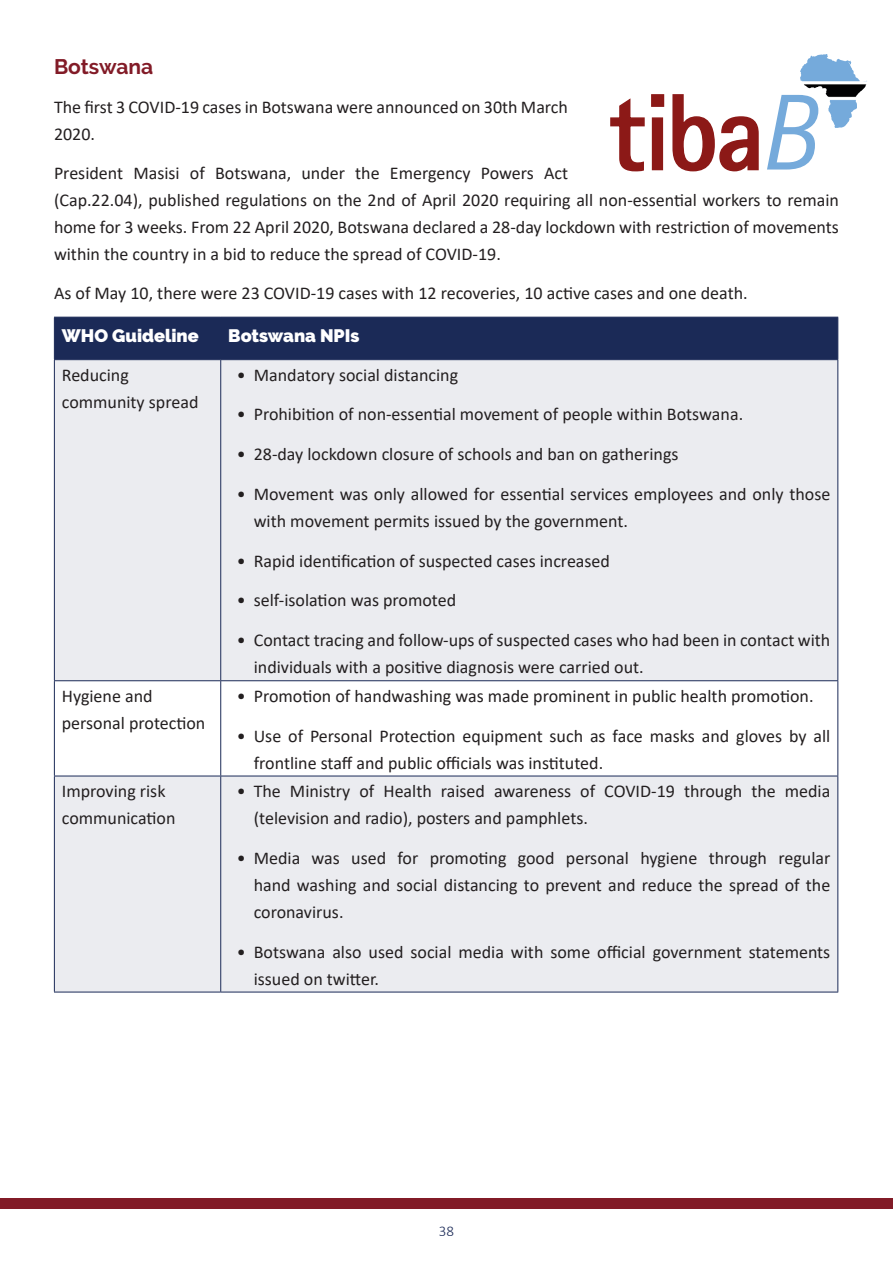
<style>
.page{position:relative;width:893px;height:1263px;background:#fff}
.page>*{position:absolute;margin:0;border:0;box-sizing:border-box;transform-origin:0 0}
.Heading_2{font:700 21px "Raleway";color:#821b27}
.cell_normal{font:18px/27px "Calibri";color:#231f20}
.cell_header{font:900 18px "Raleway";color:#fff}
.t1{font:300 15px "Calibri";color:#1b2a57}
</style>
<div class="page">
<div style="left:0;top:1198px;width:893px;height:11px;background:#821b27"></div>
<div style="left:55px;top:318px;width:782px;height:41px;background:#1b2a57"></div>
<svg style="left:55px;top:360px;width:782px;height:632px;background:#edeef1"></svg>
<hr style="left:54px;top:776px;width:1px;height:216px;background:#1b2a57">
<hr style="left:54px;top:992px;width:167px;height:1px;background:#1b2a57">
<hr style="left:54px;top:681px;width:1px;height:95px;background:#1b2a57">
<hr style="left:221px;top:680px;width:617px;height:1px;background:#1b2a57">
<hr style="left:54px;top:776px;width:167px;height:1px;background:#1b2a57">
<hr style="left:221px;top:776px;width:617px;height:1px;background:#1b2a57">
<hr style="left:221px;top:992px;width:617px;height:1px;background:#1b2a57">
<hr style="left:837px;top:360px;width:1px;height:320px;background:#1b2a57">
<hr style="left:220px;top:681px;width:1px;height:95px;background:#1b2a57">
<hr style="left:837px;top:681px;width:1px;height:95px;background:#1b2a57">
<hr style="left:220px;top:776px;width:1px;height:216px;background:#1b2a57">
<hr style="left:837px;top:776px;width:1px;height:216px;background:#1b2a57">
<hr style="left:54px;top:317px;width:167px;height:1px;background:#1b2a57">
<hr style="left:54px;top:317px;width:1px;height:42px;background:#1b2a57">
<hr style="left:54px;top:359px;width:167px;height:1px;background:#1b2a57">
<hr style="left:221px;top:317px;width:617px;height:1px;background:#1b2a57">
<hr style="left:220px;top:317px;width:1px;height:42px;background:#1b2a57">
<hr style="left:837px;top:317px;width:1px;height:42px;background:#1b2a57">
<hr style="left:54px;top:360px;width:1px;height:320px;background:#1b2a57">
<hr style="left:221px;top:359px;width:617px;height:1px;background:#1b2a57">
<hr style="left:220px;top:360px;width:1px;height:320px;background:#1b2a57">
<hr style="left:54px;top:680px;width:167px;height:1px;background:#1b2a57">
<img style="left:800px;top:54px;width:27px;height:41px">
<svg style="left:611px;top:94px;width:54px;height:77px"></svg>
<svg style="left:672px;top:94px;width:87px;height:77px"></svg>
<svg style="left:767px;top:95px;width:51px;height:75px"></svg>
<p class="Heading_2" style="left:54px;top:54px;width:101px">Botswana</p>
<p class="cell_normal" style="left:54px;top:93px;width:515px">The first 3 COVID-19 cases in Botswana were announced on 30th March<br>2020.</p>
<p class="cell_normal" style="left:54px;top:159px;width:786px">President Masisi of Botswana, under the Emergency Powers Act<br>(Cap.22.04), published regulations on the 2nd of April 2020 requiring all non-essential workers to remain home for 3 weeks. From 22 April 2020, Botswana declared a 28-day lockdown with restriction of movements within the country in a bid to reduce the spread of COVID-19.</p>
<p class="cell_normal" style="left:54px;top:279px;width:695px">As of May 10, there were 23 COVID-19 cases with 12 recoveries, 10 active cases and one death.</p>
<p class="cell_header" style="left:62px;top:325px;width:138px">WHO Guideline</p>
<p class="cell_header" style="left:228px;top:325px;width:133px">Botswana NPIs</p>
<p class="cell_normal" style="left:62px;top:361px;width:138px">Reducing community spread</p>
<p class="cell_normal" style="left:237px;top:361px;width:223px">• Mandatory social distancing</p>
<p class="cell_normal" style="left:237px;top:400px;width:508px">• Prohibition of non-essential movement of people within Botswana.</p>
<p class="cell_normal" style="left:237px;top:440px;width:443px">• 28-day lockdown closure of schools and ban on gatherings</p>
<p class="cell_normal" style="left:254px;top:480px;width:578px;text-indent:-17px">• Movement was only allowed for essential services employees and only those with movement permits issued by the government.</p>
<p class="cell_normal" style="left:237px;top:547px;width:375px">• Rapid identification of suspected cases increased</p>
<p class="cell_normal" style="left:237px;top:586px;width:221px">• self-isolation was promoted</p>
<p class="cell_normal" style="left:254px;top:626px;width:578px;text-indent:-17px">• Contact tracing and follow-ups of suspected cases who had been in contact with individuals with a positive diagnosis were carried out.</p>
<p class="cell_normal" style="left:62px;top:682px;width:145px">Hygiene and personal protection</p>
<p class="cell_normal" style="left:237px;top:682px;width:578px">• Promotion of handwashing was made prominent in public health promotion.</p>
<p class="cell_normal" style="left:254px;top:722px;width:578px;text-indent:-17px">• Use of Personal Protection equipment such as face masks and gloves by all frontline staff and public officials was instituted.</p>
<p class="cell_normal" style="left:62px;top:777px;width:115px">Improving risk communication</p>
<p class="cell_normal" style="left:254px;top:777px;width:578px;text-indent:-17px">• The Ministry of Health raised awareness of COVID-19 through the media (television and radio), posters and pamphlets.</p>
<p class="cell_normal" style="left:254px;top:844px;width:578px;text-align:justify;text-indent:-17px">• Media was used for promoting good personal hygiene through regular hand washing and social distancing to prevent and reduce the spread of the coronavirus.</p>
<p class="cell_normal" style="left:254px;top:938px;width:578px;text-indent:-17px">• Botswana also used social media with some official government statements issued on twitter.</p>
<p class="t1" style="left:439px;top:1222px;width:17px">38</p>
</div>
